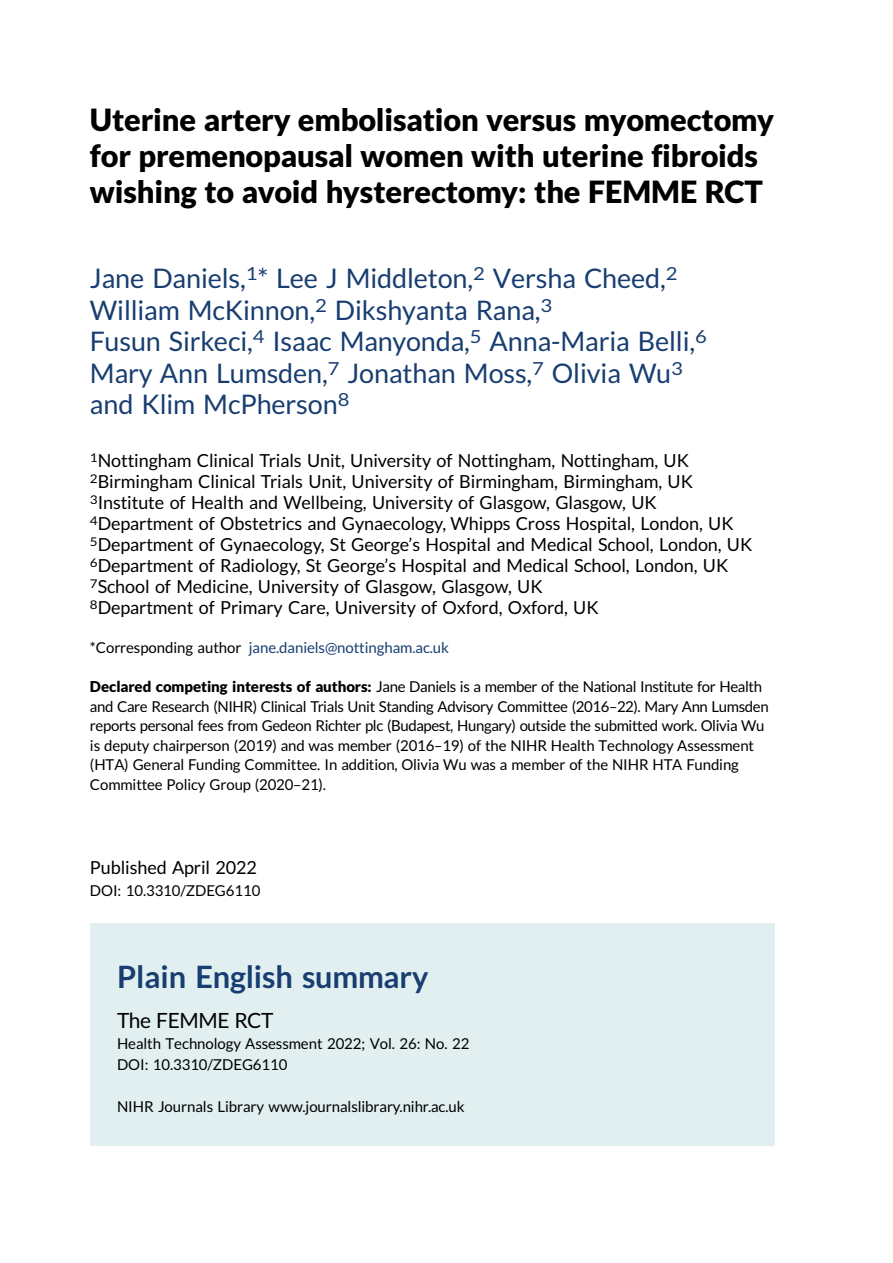
<style>
.page{position:relative;width:893px;height:1263px;background:#fff}
.page>*{position:absolute;margin:0;border:0;box-sizing:border-box;transform-origin:0 0}
.t1{font:30.75px/36px "Adv T Tfac 587 ca.B";color:#000}
.t2{font:30.75px "Adv TT6071803 a.B";color:#183e71}
.t3{font:27px/31.5px "Adv T Ta 9 c 1 b 374";color:#183e71}
.t4{font:21px "Adv T Ta 9 c 1 b 374";letter-spacing:-.015em;color:#000}
.t5{font:18px/21px "Adv T Ta 9 c 1 b 374";color:#000}
.t6{font:15px/19.5px "Adv T Ta 9 c 1 b 374";letter-spacing:-.01em;color:#000}
.t7{font:15px "Adv T Ta 9 c 1 b 374";color:#183e71}
.s1{font-style:inherit}
.s2{color:#000}
.s3{font-family:"Adv T Tfac 587 ca.B"}
</style>
<div class="page">
<div style="left:90px;top:923px;width:684px;height:223px;background:#e1eff0"></div>
<h1 class="t1" style="left:90px;top:104px;width:686px">Uterine artery embolisation versus myomectomy for premenopausal women with uterine fibroids wishing to avoid hysterectomy: the FEMME RCT</h1>
<h2 class="t3" style="left:90px;top:265px;width:618px">Jane Daniels,<sup>1</sup>* Lee J Middleton,<sup>2</sup> Versha Cheed,<sup>2<br></sup>William McKinnon,<sup>2</sup> Dikshyanta Rana,<sup>3<br></sup>Fusun Sirkeci,<sup>4</sup> Isaac Manyonda,<sup>5</sup> Anna-Maria Belli,<sup>6<br></sup>Mary Ann Lumsden,<sup>7</sup> Jonathan Moss,<sup>7</sup> Olivia Wu<sup>3 </sup>and Klim McPherson<sup>8</sup></h2>
<p class="t5" style="left:90px;top:452px;width:664px"><sup>1</sup>Nottingham Clinical Trials Unit, University of Nottingham, Nottingham, UK <sup>2</sup>Birmingham Clinical Trials Unit, University of Birmingham, Birmingham, UK <sup>3</sup>Institute of Health and Wellbeing, University of Glasgow, Glasgow, UK <sup>4</sup>Department of Obstetrics and Gynaecology, Whipps Cross Hospital, London, UK <sup>5</sup>Department of Gynaecology, St George<span class="s1">’</span>s Hospital and Medical School, London, UK <sup>6</sup>Department of Radiology, St George<span class="s1">’</span>s Hospital and Medical School, London, UK <sup>7</sup>School of Medicine, University of Glasgow, Glasgow, UK<br><sup>8</sup>Department of Primary Care, University of Oxford, Oxford, UK</p>
<p class="t7" style="left:90px;top:642px;width:361px"><span class="s2">*Corresponding author</span> jane.daniels@nottingham.ac.uk</p>
<p class="t6" style="left:90px;top:678px;width:680px"><span class="s3">Declared competing interests of authors:</span> Jane Daniels is a member of the National Institute for Health and Care Research (NIHR) Clinical Trials Unit Standing Advisory Committee (2016<span class="s1">–</span>22). Mary Ann Lumsden reports personal fees from Gedeon Richter plc (Budapest, Hungary) outside the submitted work. Olivia Wu is deputy chairperson (2019) and was member (2016<span class="s1">–</span>19) of the NIHR Health Technology Assessment (HTA) General Funding Committee. In addition, Olivia Wu was a member of the NIHR HTA Funding Committee Policy Group (2020<span class="s1">–</span>21).</p>
<p class="t5" style="left:90px;top:858px;width:168px">Published April 2022</p>
<p class="t6" style="left:90px;top:882px;width:172px">DOI: 10.3310/ZDEG6110</p>
<h1 class="t2" style="left:117px;top:965px;width:313px">Plain English summary</h1>
<h3 class="t4" style="left:117px;top:1013px;width:158px">The FEMME RCT</h3>
<p class="t6" style="left:117px;top:1034px;width:354px;line-height:21px">Health Technology Assessment 2022; Vol. 26: No. 22<br>DOI: 10.3310/ZDEG6110</p>
<p class="t6" style="left:117px;top:1098px;width:349px">NIHR Journals Library www.journalslibrary.nihr.ac.uk</p>
</div>
